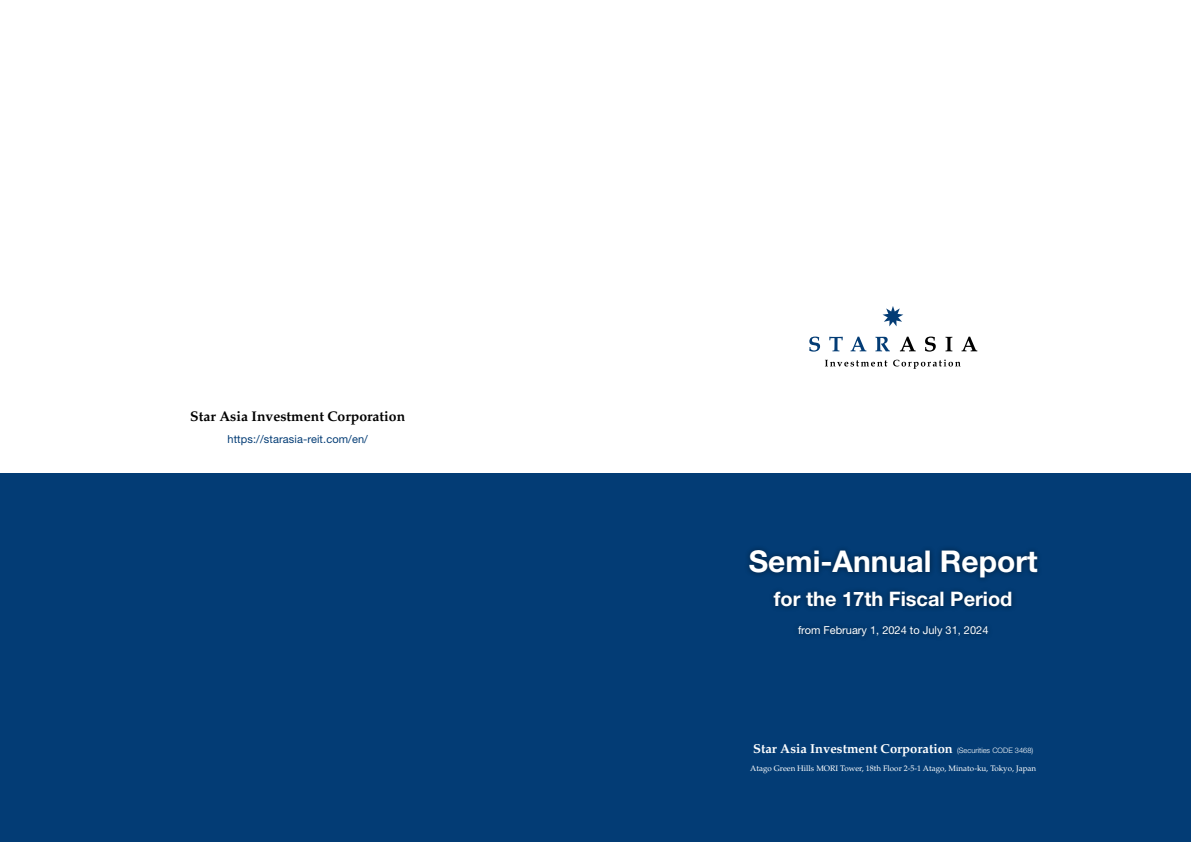
<style>
.page{position:relative;width:1191px;height:842px;background:#fff}
.page>*{position:absolute;margin:0;border:0;box-sizing:border-box;transform-origin:0 0}
.t1{font:700 30px "Helvetica Neue LT Std";color:#fff}
.t2{font:700 20px "Helvetica Neue LT Std";color:#fff}
.t3{font:700 14px "Palatino LT Std";color:#000}
.t4{font:700 13px "Palatino LT Std";color:#fff}
.t5{font:11px "Helvetica Neue LT Std";color:#fff}
.t6{font:11px "Helvetica Neue LT Std";letter-spacing:.01em;color:#033c75}
.t7{font:8px "Palatino LT Std";color:#fff}
.s1{font-family:"Helvetica Neue LT Std";font-weight:300;font-size:7.5px}
</style>
<div class="page">
<div style="left:0;top:473px;width:595px;height:369px;background:#033c75"></div>
<div style="left:595px;top:473px;width:596px;height:369px;background:#033c75"></div>
<svg style="left:825px;top:360px;width:62px;height:6px"></svg>
<svg style="left:893px;top:360px;width:67px;height:9px"></svg>
<svg style="left:809px;top:337px;width:11px;height:15px"></svg>
<svg style="left:829px;top:337px;width:14px;height:14px"></svg>
<svg style="left:850px;top:337px;width:16px;height:14px"></svg>
<svg style="left:875px;top:337px;width:15px;height:14px"></svg>
<svg style="left:900px;top:337px;width:15px;height:14px"></svg>
<svg style="left:925px;top:337px;width:10px;height:15px"></svg>
<svg style="left:945px;top:337px;width:7px;height:14px"></svg>
<svg style="left:961px;top:337px;width:16px;height:14px"></svg>
<svg style="left:882px;top:306px;width:21px;height:20px"></svg>
<div style="left:743px;top:544px;width:300px;height:98px;background:#000;opacity:.5"></div>
<h3 class="t3" style="left:190px;top:408px;width:217px">Star Asia Investment Corporation</h3>
<h3 class="t6" style="left:227px;top:432px;width:142px">https://starasia-reit.com/en/</h3>
<h1 class="t1" style="left:749px;top:543px;width:290px">Semi-Annual Report</h1>
<h2 class="t2" style="left:774px;top:586px;width:240px">for the 17th Fiscal Period</h2>
<h3 class="t5" style="left:798px;top:624px;width:192px">from February 1, 2024 to July 31, 2024</h3>
<h3 class="t4" style="left:753px;top:741px;width:282px">Star Asia Investment Corporation <span class="s1">(Securities CODE 3468)</span></h3>
<p class="t7" style="left:750px;top:764px;width:287px">Atago Green Hills MORI Tower, 18th Floor 2-5-1 Atago, Minato-ku, Tokyo, Japan</p>
</div>
